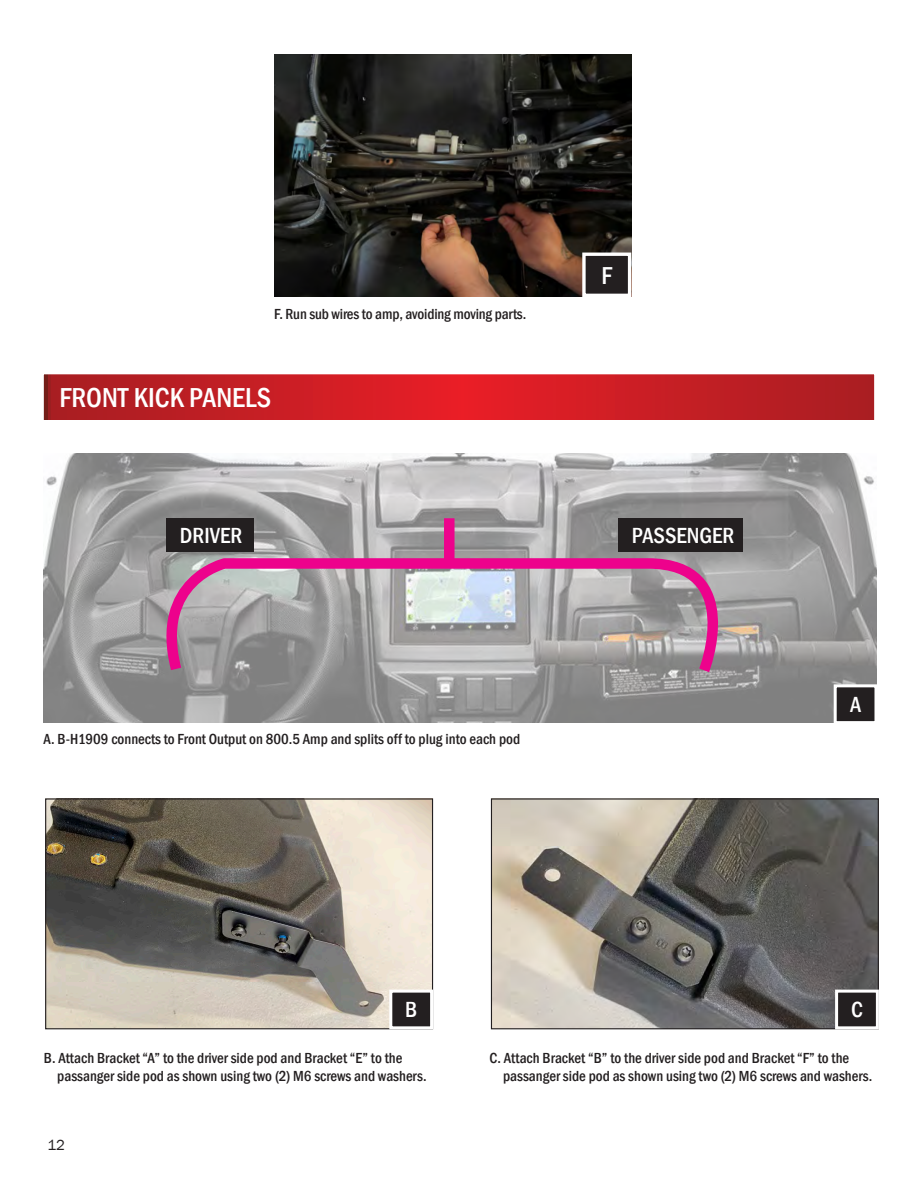
<style>
.page{position:relative;width:918px;height:1188px;background:#fff}
.page>*{position:absolute;margin:0;border:0;box-sizing:border-box;transform-origin:0 0}
.t1{font:500 condensed 28.2px "Franklin Gothic";color:#fff}
.t2{font:500 condensed 25.2px "Franklin Gothic";color:#fff}
.t3{font:500 condensed 22.5px "Franklin Gothic";color:#fff}
.t4{font:500 condensed 15px/18px "Franklin Gothic";color:#231f20}
.t5{font:15px "Franklin Gothic";color:#231f20}
</style>
<div class="page">
<img style="left:274px;top:54px;width:357px;height:243px">
<svg style="left:581px;top:251px;width:51px;height:46px"></svg>
<svg style="left:43px;top:374px;width:832px;height:46px;background:#c72026"></svg>
<img style="left:47px;top:800px;width:384px;height:227px">
<div style="left:45px;top:798px;width:388px;height:231px;border:1px solid #231f20"></div>
<img style="left:493px;top:800px;width:384px;height:227px">
<div style="left:491px;top:798px;width:388px;height:231px;border:1px solid #231f20"></div>
<svg style="left:388px;top:988px;width:46px;height:42px"></svg>
<svg style="left:834px;top:988px;width:45px;height:42px"></svg>
<img style="left:44px;top:453px;width:833px;height:269px">
<svg style="left:154px;top:553px;width:591px;height:129px;background:#af99a6"></svg>
<div style="left:444px;top:518px;width:11px;height:45px;background:#ed028c"></div>
<div style="left:618px;top:518px;width:124px;height:34px;background:#231f20"></div>
<div style="left:166px;top:518px;width:88px;height:34px;background:#231f20"></div>
<svg style="left:832px;top:683px;width:45px;height:40px"></svg>
<p class="t4" style="left:274px;top:305px;width:253px">F. Run sub wires to amp, avoiding moving parts.</p>
<h1 class="t1" style="left:60px;top:379px;width:213px">FRONT KICK PANELS</h1>
<h2 class="t2" style="left:601px;top:259px;width:12px">F</h2>
<h3 class="t3" style="left:180px;top:521px;width:64px">DRIVER</h3>
<h3 class="t3" style="left:632px;top:521px;width:104px">PASSENGER</h3>
<p class="t4" style="left:44px;top:730px;width:478px">A. B-H1909 connects to Front Output on 800.5 Amp and splits off to plug into each pod</p>
<h3 class="t3" style="left:850px;top:690px;width:13px">A</h3>
<h3 class="t3" style="left:405px;top:995px;width:14px">B</h3>
<h3 class="t3" style="left:851px;top:995px;width:13px">C</h3>
<p class="t4" style="left:57px;top:1049px;width:371px;text-indent:-14px">B. Attach Bracket “A” to the driver side pod and Bracket “E” to the passanger side pod as shown using two (2) M6 screws and washers.</p>
<p class="t4" style="left:503px;top:1049px;width:371px;text-indent:-14px">C. Attach Bracket “B” to the driver side pod and Bracket “F” to the passanger side pod as shown using two (2) M6 screws and washers.</p>
<p class="t5" style="left:48px;top:1136px;width:19px">12</p>
</div>
